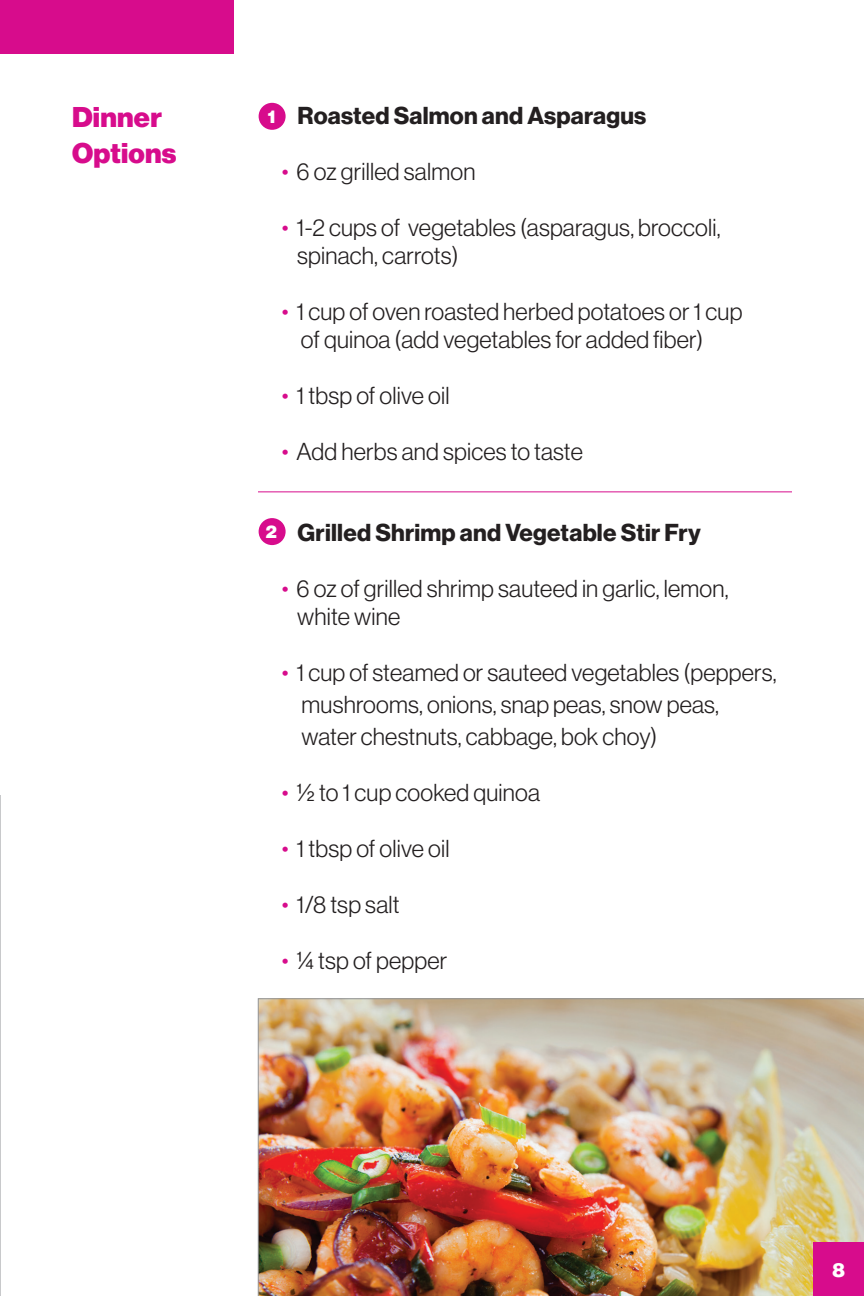
<style>
.page{position:relative;width:864px;height:1296px;background:#fff}
.page>*{position:absolute;margin:0;border:0;box-sizing:border-box;transform-origin:0 0}
.t1{font:28px "N Haas Grotesk DS Std 95 Blk";letter-spacing:.01em;color:#d70c8c}
.t2{font:24px/28px "N Haas Grotesk DS Std 45 Lt";letter-spacing:.01em;color:#231f20}
.t3{font:24px "N Haas Grotesk DS Std 75 Bd";letter-spacing:.01em;color:#231f20}
.t4{font:20px "N Haas Grotesk DS Std 95 Blk";color:#fff}
.t5{font:18px "N Haas Grotesk DS Std 95 Blk";color:#fff}
.s1{color:#d70c8c}
</style>
<div class="page">
<svg style="left:0;top:795px;width:1px;height:501px"></svg>
<div style="left:0;top:0;width:234px;height:53px;background:#d70c8c"></div>
<hr style="left:258px;top:491px;width:534px;height:1px;background:#d70c8c">
<img style="left:258px;top:998px;width:606px;height:298px">
<div style="left:259px;top:103px;width:27px;height:27px;background:#d70c8c;border-radius:50%"></div>
<div style="left:259px;top:518px;width:27px;height:27px;background:#d70c8c;border-radius:50%"></div>
<div style="left:814px;top:1242px;width:50px;height:54px;background:#d70c8c"></div>
<p class="t1" style="left:72px;top:101px;width:91px">Dinner</p>
<p class="t1" style="left:72px;top:137px;width:106px">Options</p>
<p class="t5" style="left:268px;top:106px;width:9px">1</p>
<p class="t3" style="left:298px;top:101px;width:350px">Roasted Salmon and Asparagus</p>
<p class="t2" style="left:282px;top:157px;width:195px"><span class="s1">•</span> 6 oz grilled salmon</p>
<p class="t2" style="left:282px;top:213px;width:440px"><span class="s1">•</span> 1-2 cups of vegetables (asparagus, broccoli,</p>
<p class="t2" style="left:297px;top:241px;width:163px">spinach, carrots)</p>
<p class="t2" style="left:301px;top:297px;width:443px;text-indent:-19px"><span class="s1">•</span> 1 cup of oven roasted herbed potatoes or 1 cup of quinoa (add vegetables for added fiber)</p>
<p class="t2" style="left:282px;top:381px;width:169px"><span class="s1">•</span> 1 tbsp of olive oil</p>
<p class="t2" style="left:282px;top:437px;width:303px"><span class="s1">•</span> Add herbs and spices to taste</p>
<p class="t3" style="left:298px;top:518px;width:405px">Grilled Shrimp and Vegetable Stir Fry</p>
<p class="t2" style="left:297px;top:574px;width:433px;text-indent:-15px"><span class="s1">•</span> 6 oz of grilled shrimp sauteed in garlic, lemon, white wine</p>
<p class="t2" style="left:282px;top:658px;width:496px"><span class="s1">•</span> 1 cup of steamed or sauteed vegetables (peppers,</p>
<p class="t2" style="left:302px;top:688px;width:419px;line-height:32px">mushrooms, onions, snap peas, snow peas, water chestnuts, cabbage, bok choy)</p>
<p class="t2" style="left:282px;top:778px;width:260px"><span class="s1">•</span> ½ to 1 cup cooked quinoa</p>
<p class="t2" style="left:282px;top:834px;width:169px"><span class="s1">•</span> 1 tbsp of olive oil</p>
<p class="t2" style="left:282px;top:890px;width:119px"><span class="s1">•</span> 1/8 tsp salt</p>
<p class="t2" style="left:282px;top:946px;width:167px"><span class="s1">•</span> ¼ tsp of pepper</p>
<p class="t5" style="left:266px;top:521px;width:13px">2</p>
<p class="t4" style="left:833px;top:1258px;width:14px">8</p>
</div>
